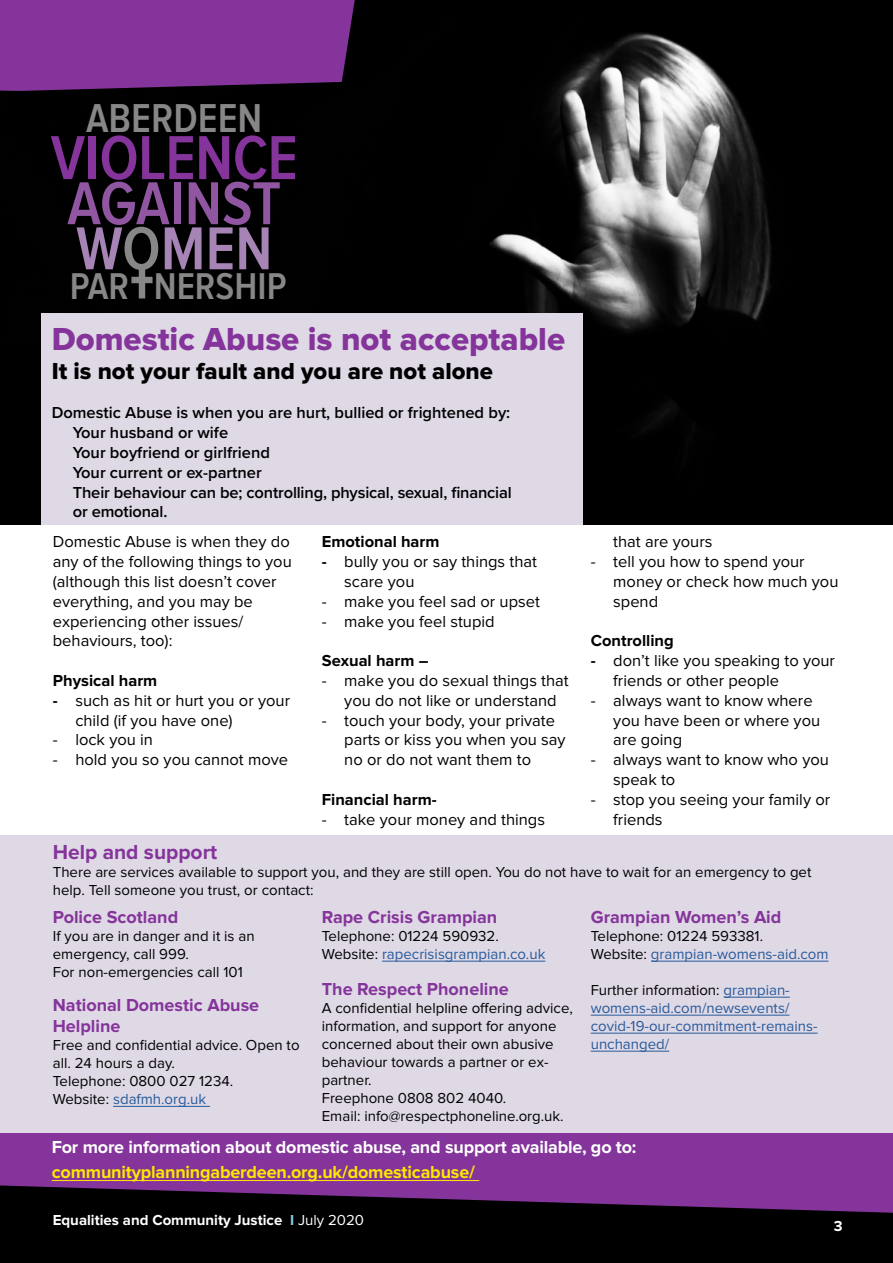
<style>
.page{position:relative;width:893px;height:1263px;background:#fff}
.page>*{position:absolute;margin:0;border:0;box-sizing:border-box;transform-origin:0 0}
.t1{font:600 64.35px "Proxima Nova A Cond";letter-spacing:-.01em;color:#84349a}
.t2{font:600 62.85px/45.2px "Proxima Nova A Cond";color:#9056a2}
.t3{font:600 41.85px "Proxima Nova A Cond";color:#878787}
.t4{font:600 38.7px "Proxima Nova A Cond";color:#878787}
.t5{font:33px "Proxima Nova Extrabld";color:#84349a}
.t6{font:24px "Proxima Nova Extrabld";color:#000}
.t7{font:700 21px "Proxima Nova";color:#84349a}
.t8{font:700 18px/21.6px "Proxima Nova";color:#84349a}
.t9{font:700 18px "Proxima Nova";letter-spacing:-.01em;color:#fff}
.t10{font:700 18px "Proxima Nova";letter-spacing:-.01em;color:#fae900}
.t11{font:16.5px/19.8px "Proxima Nova";color:#000}
.t12{font:600 16.5px/19.8px "Proxima Nova";color:#000}
.t13{font:700 16.5px "Proxima Nova";color:#000}
.t14{font:15px/18px "Proxima Nova";color:#000}
.t15{font:15px/18px "Proxima Nova";color:#275b9b}
.t16{font:700 15px "Proxima Nova";color:#fff}
.s1{color:#a684b5}
.s2{color:#878787}
.s3{font-weight:700}
.s4{color:#275b9b}
.s5{color:#000}
.s6{color:#88cce6}
.s7{font-weight:400}
</style>
<div class="page">
<div style="left:1px;top:835px;width:892px;height:298px;background:#dfd8e5"></div>
<img style="left:357px;top:3px;width:536px;height:521px">
<div style="left:41px;top:313px;width:541px;height:211px;background:#dfd8e5"></div>
<hr style="left:382px;top:961px;width:163px;height:1px;background:#275b9b">
<hr style="left:651px;top:961px;width:177px;height:1px;background:#275b9b">
<hr style="left:723px;top:997px;width:67px;height:1px;background:#275b9b">
<hr style="left:591px;top:1015px;width:198px;height:1px;background:#275b9b">
<hr style="left:591px;top:1033px;width:227px;height:1px;background:#275b9b">
<hr style="left:591px;top:1051px;width:78px;height:1px;background:#275b9b">
<div style="left:0;top:1133px;width:893px;height:110px;background:#84349a"></div>
<hr style="left:52px;top:1180px;width:427px;height:1px;background:#fae900">
<svg style="left:357px;top:1196px;width:536px;height:67px;background:#100613"></svg>
<svg style="left:0;top:0;width:357px;height:1263px"></svg>
<svg style="left:0;top:0;width:355px;height:91px;background:#7b308f"></svg>
<div style="left:139px;top:268px;width:6px;height:30px;background:#878787"></div>
<div style="left:131px;top:277px;width:22px;height:6px;background:#878787"></div>
<h3 class="t3" style="left:86px;top:96px;width:178px">ABERDEEN</h3>
<h1 class="t1" style="left:51px;top:122px;width:249px">VIOLENCE</h1>
<h2 class="t2" style="left:67px;top:180px;width:216px">AGAINST<br><span class="s1">W</span><span class="s2">O</span><span class="s1">MEN</span></h2>
<h3 class="t4" style="left:70px;top:264px;width:218px">PAR NERSHIP</h3>
<h3 class="t5" style="left:52px;top:320px;width:515px">Domestic Abuse is not acceptable</h3>
<h3 class="t6" style="left:52px;top:357px;width:443px">It is not your fault and you are not alone</h3>
<p class="t12" style="left:73px;top:402px;width:441px;text-indent:-21px">Domestic Abuse is when you are hurt, bullied or frightened by:<br>Your husband or wife<br>Your boyfriend or girlfriend<br>Your current or ex-partner<br>Their behaviour can be; controlling, physical, sexual, financial or emotional.</p>
<p class="t11" style="left:53px;top:532px;width:240px">Domestic Abuse is when they do any of the following things to you (although this list doesn’t cover everything, and you may be experiencing other issues/ behaviours, too):</p>
<p class="t13" style="left:53px;top:671px;width:106px">Physical harm</p>
<p class="t11" style="left:75px;top:691px;width:216px;text-indent:-23px"><span class="s3">-</span> such as hit or hurt you or your child (if you have one)</p>
<p class="t11" style="left:53px;top:730px;width:102px">- lock you in</p>
<p class="t11" style="left:53px;top:750px;width:237px">- hold you so you cannot move</p>
<p class="t13" style="left:322px;top:532px;width:119px">Emotional harm</p>
<p class="t11" style="left:344px;top:552px;width:194px;text-indent:-23px"><span class="s3">-</span> bully you or say things that scare you</p>
<p class="t11" style="left:322px;top:592px;width:220px">- make you feel sad or upset</p>
<p class="t11" style="left:322px;top:611px;width:174px">- make you feel stupid</p>
<p class="t13" style="left:322px;top:651px;width:108px">Sexual harm –</p>
<p class="t11" style="left:344px;top:671px;width:226px;text-indent:-23px">- make you do sexual things that you do not like or understand</p>
<p class="t11" style="left:344px;top:710px;width:223px;text-indent:-23px">- touch your body, your private parts or kiss you when you say no or do not want them to</p>
<p class="t13" style="left:322px;top:790px;width:116px">Financial harm-</p>
<p class="t11" style="left:322px;top:809px;width:225px">- take your money and things</p>
<p class="t11" style="left:613px;top:532px;width:101px">that are yours</p>
<p class="t11" style="left:613px;top:552px;width:227px;text-indent:-23px">- tell you how to spend your money or check how much you spend</p>
<p class="t13" style="left:591px;top:631px;width:85px">Controlling</p>
<p class="t11" style="left:613px;top:651px;width:223px;text-indent:-23px"><span class="s3">-</span> don’t like you speaking to your friends or other people</p>
<p class="t11" style="left:613px;top:691px;width:208px;text-indent:-23px">- always want to know where you have been or where you are going</p>
<p class="t11" style="left:613px;top:750px;width:217px;text-indent:-23px">- always want to know who you speak to</p>
<p class="t11" style="left:613px;top:790px;width:218px;text-indent:-23px">- stop you seeing your family or friends</p>
<p class="t7" style="left:53px;top:840px;width:166px">Help and support</p>
<p class="t14" style="left:53px;top:863px;width:760px">There are services available to support you, and they are still open. You do not have to wait for an emergency to get help. Tell someone you trust, or contact:</p>
<p class="t8" style="left:53px;top:907px;width:127px">Police Scotland</p>
<p class="t14" style="left:53px;top:927px;width:203px">If you are in danger and it is an emergency, call 999.<br>For non-emergencies call 101</p>
<p class="t8" style="left:53px;top:994px;width:208px">National Domestic Abuse<br>Helpline</p>
<p class="t14" style="left:53px;top:1036px;width:248px">Free and confidential advice. Open to all. 24 hours a day.<br>Telephone: 0800 027 1234.<br>Website: <span class="s4">sdafmh.org.uk</span></p>
<p class="t8" style="left:322px;top:907px;width:177px">Rape Crisis Grampian</p>
<p class="t14" style="left:322px;top:927px;width:225px">Telephone: 01224 590932.<br>Website: <span class="s4">rapecrisisgrampian.co.uk</span></p>
<p class="t8" style="left:322px;top:979px;width:189px">The Respect Phoneline</p>
<p class="t14" style="left:322px;top:999px;width:252px">A confidential helpline offering advice, information, and support for anyone concerned about their own abusive behaviour towards a partner or ex&shy;partner.<br>Freephone 0808 802 4040.<br>Email: info@respectphoneline.org.uk.</p>
<p class="t8" style="left:591px;top:907px;width:192px">Grampian Women’s Aid</p>
<p class="t14" style="left:591px;top:927px;width:239px">Telephone: 01224 593381.<br>Website: <span class="s4">grampian-womens-aid.com</span></p>
<p class="t15" style="left:591px;top:981px;width:228px"><span class="s5">Further information:</span> grampian&shy;womens-aid.com/newsevents/ covid-19-our-commitment-remains&shy;unchanged/</p>
<p class="t9" style="left:52px;top:1136px;width:586px">For more information about domestic abuse, and support available, go to:</p>
<p class="t10" style="left:52px;top:1162px;width:425px">communityplanningaberdeen.org.uk/domesticabuse/</p>
<p class="t16" style="left:53px;top:1211px;width:313px">Equalities and Community Justice <span class="s6">I</span> <span class="s7">July 2020</span></p>
<p class="t16" style="left:834px;top:1217px;width:10px">3</p>
</div>
